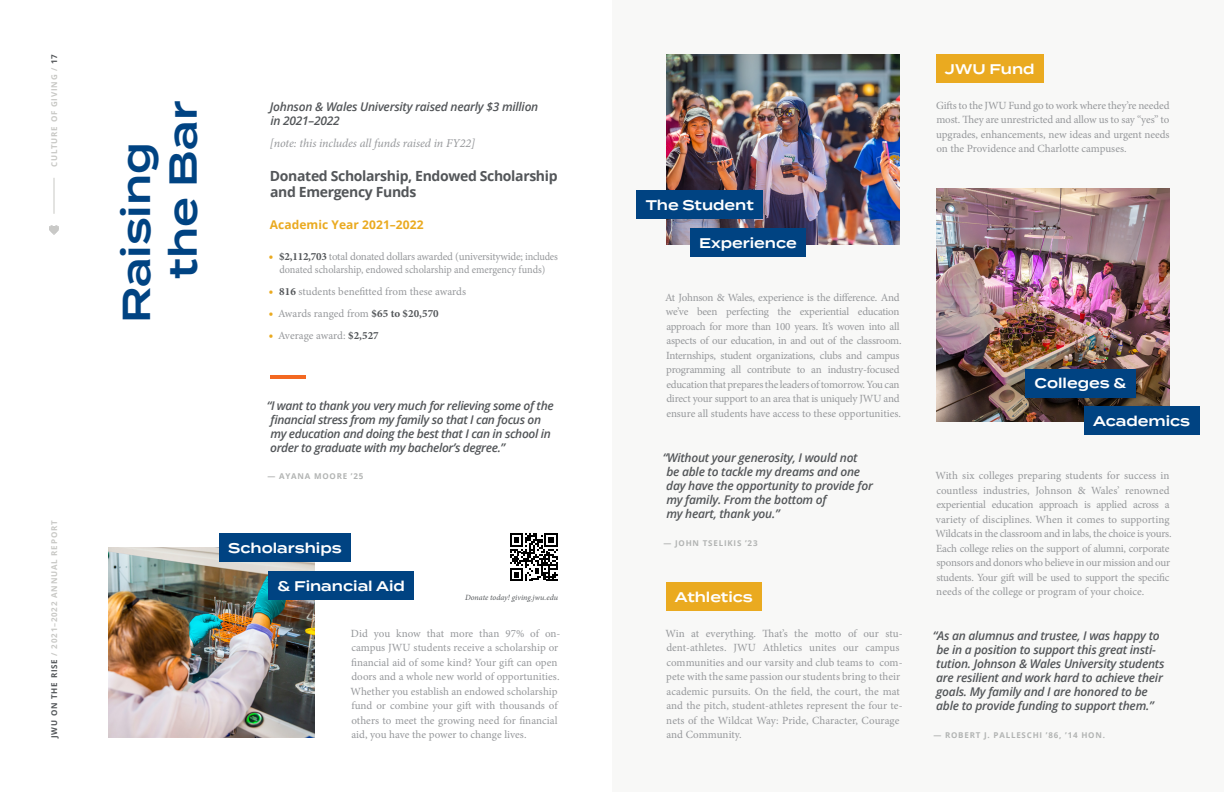
<style>
.page{position:relative;width:1224px;height:792px;background:#fff}
.page>*{position:absolute;margin:0;border:0;box-sizing:border-box;transform-origin:0 0}
.t1{font:600 39px/46.8px "Termina";color:#004382}
.t2{font:600 14px "Termina";color:#fff}
.t3{font:700 14px/16px "Open Sans";letter-spacing:-.025em;color:#535659}
.t4{font:italic 600 12px/14px "Open Sans";letter-spacing:-.02em;color:#535659}
.t5{font:italic 12px "Minion Pro";letter-spacing:-.005em;color:#96989b}
.t6{font:700 12px "Open Sans";letter-spacing:.005em;color:#eaaa20}
.Body_Copy{font:11px/14.5px "Minion Pro";letter-spacing:-.005em;color:#96989b}
.t7{font:700 8px "Open Sans";letter-spacing:.1em;color:#b2b4b3}
.t8{font:700 8px "Open Sans";letter-spacing:.1em;color:#c8c8c5}
.Body_Copy-2{font:italic 8px "Minion Pro";letter-spacing:-.005em;color:#535659}
.s1{color:#535659}
.s2{font-style:italic;font-size:13px;color:#eaaa20}
.s3{font-weight:700;color:#535659}
</style>
<div class="page">
<hr style="left:54px;top:178px;width:1px;height:36px;background:#c8c8c5">
<svg style="left:49px;top:225px;width:10px;height:10px"></svg>
<hr style="left:270px;top:375px;width:36px;height:4px;background:#f36821">
<div style="left:612px;top:0;width:612px;height:792px;background:#f8f8f7"></div>
<img style="left:666px;top:54px;width:234px;height:190px">
<img style="left:936px;top:188px;width:234px;height:234px">
<div style="left:1084px;top:406px;width:115px;height:29px;background:#004382"></div>
<div style="left:637px;top:190px;width:126px;height:29px;background:#004382"></div>
<div style="left:690px;top:228px;width:116px;height:29px;background:#004382"></div>
<div style="left:936px;top:54px;width:108px;height:29px;background:#eaaa20"></div>
<div style="left:666px;top:582px;width:96px;height:29px;background:#eaaa20"></div>
<img style="left:108px;top:548px;width:207px;height:190px">
<div style="left:219px;top:533px;width:132px;height:29px;background:#004382"></div>
<div style="left:268px;top:571px;width:146px;height:29px;background:#004382"></div>
<div style="left:1026px;top:369px;width:110px;height:28px;background:#004382"></div>
<svg style="left:510px;top:533px;width:48px;height:48px"></svg>
<p class="t8" style="left:49px;top:167px;width:115px;rotate:-90deg">CULTURE OF GIVING / <span class="s1">17</span></p>
<p class="t8" style="left:49px;top:738px;width:219px;rotate:-90deg"><span class="s1">JWU ON THE RISE</span> / 2021–2022 ANNUAL REPORT</p>
<p class="t1" style="left:113px;top:279px;width:179px;text-indent:-45px;rotate:-90deg">Raising the Bar</p>
<p class="t4" style="left:270px;top:100px;width:270px">Johnson &amp; Wales University raised nearly $3 million in 2021–2022</p>
<p class="t5" style="left:270px;top:135px;width:207px">[note: this includes all funds raised in FY22]</p>
<p class="t3" style="left:270px;top:168px;width:289px">Donated Scholarship, Endowed Scholarship and Emergency Funds</p>
<p class="t6" style="left:270px;top:216px;width:155px">Academic Year 2021–2022</p>
<p class="Body_Copy" style="left:269px;top:250px;width:291px;line-height:13px;text-align:center"><span class="s2">•</span> <span class="s3">$2,112,703</span> total donated dollars awarded (universitywide; includes donated scholarship, endowed scholarship and emergency funds)</p>
<p class="Body_Copy" style="left:269px;top:284px;width:199px"><span class="s2">•</span> <span class="s3">816</span> students benefitted from these awards</p>
<p class="Body_Copy" style="left:269px;top:306px;width:172px"><span class="s2">•</span> Awards ranged from <span class="s3">$65 to $20,570</span></p>
<p class="Body_Copy" style="left:269px;top:328px;width:112px"><span class="s2">•</span> Average award: <span class="s3">$2,527</span></p>
<p class="t4" style="left:267px;top:398px;width:289px">“I want to thank you very much for relieving some of the financial stress from my family so that I can focus on my education and doing the best that I can in school in order to graduate with my bachelor’s degree.”</p>
<p class="t7" style="left:267px;top:471px;width:98px">— AYANA MOORE ’25</p>
<p class="t2" style="left:228px;top:538px;width:115px">Scholarships</p>
<p class="t2" style="left:277px;top:576px;width:129px">&amp; Financial Aid</p>
<p class="Body_Copy" style="left:350px;top:626px;width:212px">Did you know that more than 97% of on&shy;campus JWU students receive a scholarship or financial aid of some kind? Your gift can open doors and a whole new world of opportunities.<br>Whether you establish an endowed scholarship fund or combine your gift with thousands of others to meet the growing need for financial aid, you have the power to change lives.</p>
<p class="Body_Copy-2" style="left:465px;top:592px;width:94px">Donate today! giving.jwu.edu</p>
<p class="t2" style="left:646px;top:195px;width:110px">The Student</p>
<p class="t2" style="left:699px;top:233px;width:99px">Experience</p>
<p class="Body_Copy" style="left:665px;top:290px;width:238px">At Johnson &amp; Wales, experience is the difference. And we’ve been perfecting the experiential education approach for more than 100 years. It’s woven into all aspects of our education, in and out of the classroom.<br>Internships, student organizations, clubs and campus programming all contribute to an industry-focused education that prepares the leaders of tomorrow. You can direct your support to an area that is uniquely JWU and ensure all students have access to these opportunities.</p>
<p class="t4" style="left:663px;top:450px;width:212px">“Without your generosity, I would not be able to tackle my dreams and one day have the opportunity to provide for my family. From the bottom of<br>my heart, thank you.”</p>
<p class="t7" style="left:663px;top:537px;width:96px">— JOHN TSELIKIS ’23</p>
<p class="t2" style="left:675px;top:586px;width:79px">Athletics</p>
<p class="Body_Copy" style="left:665px;top:626px;width:239px">Win at everything. That’s the motto of our stu&shy;dent-athletes. JWU Athletics unites our campus communities and our varsity and club teams to com&shy;pete with the same passion our students bring to their academic pursuits. On the field, the court, the mat and the pitch, student-athletes represent the four te&shy;nets of the Wildcat Way: Pride, Character, Courage and Community.</p>
<p class="t2" style="left:945px;top:58px;width:91px">JWU Fund</p>
<p class="Body_Copy" style="left:936px;top:98px;width:235px;text-align:justify">Gifts to the JWU Fund go to work where they’re needed most. They are unrestricted and allow us to say “yes” to upgrades, enhancements, new ideas and urgent needs on the Providence and Charlotte campuses.</p>
<p class="t2" style="left:1035px;top:373px;width:93px">Colleges &amp;</p>
<p class="t2" style="left:1093px;top:411px;width:99px">Academics</p>
<p class="Body_Copy" style="left:935px;top:468px;width:238px">With six colleges preparing students for success in countless industries, Johnson &amp; Wales’ renowned experiential education approach is applied across a variety of disciplines. When it comes to supporting Wildcats in the classroom and in labs, the choice is yours.<br>Each college relies on the support of alumni, corporate sponsors and donors who believe in our mission and our students. Your gift will be used to support the specific needs of the college or program of your choice.</p>
<p class="t4" style="left:933px;top:629px;width:233px">“As an alumnus and trustee, I was happy to be in a position to support this great insti&shy;tution. Johnson &amp; Wales University students are resilient and work hard to achieve their goals. My family and I are honored to be able to provide funding to support them.”</p>
<p class="t7" style="left:933px;top:729px;width:173px">— ROBERT J. PALLESCHI ’86, ’14 HON.</p>
</div>
